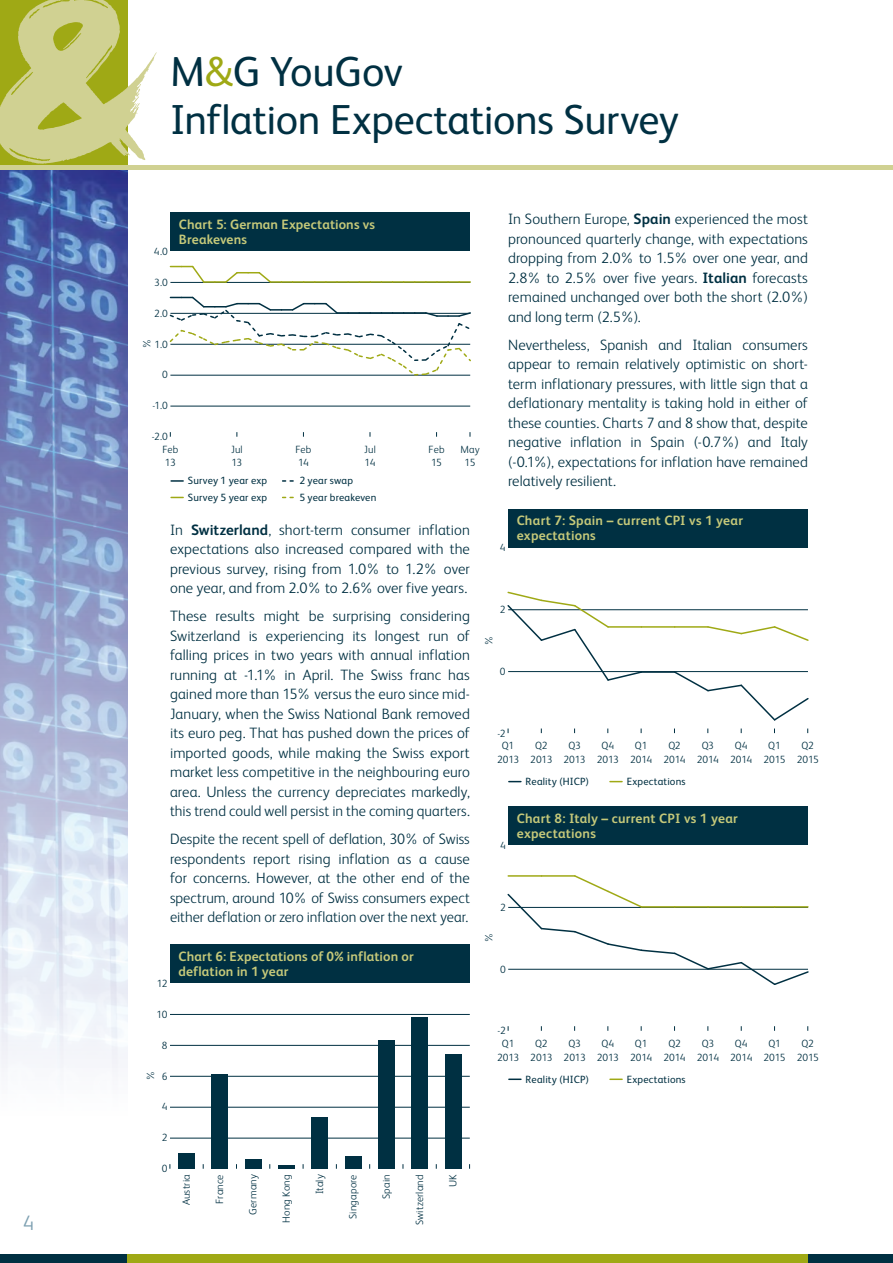
<style>
.page{position:relative;width:893px;height:1263px;background:#fff}
.page>*{position:absolute;margin:0;border:0;box-sizing:border-box;transform-origin:0 0}
.t1{font:42px "FS Albert";letter-spacing:-.01em;color:#003042}
.t2{font:300 21px "FS Albert";color:#7da0b1}
.Body_text_Bullets{font:300 15px/19.5px "FS Albert";letter-spacing:.005em;color:#003042;text-align:justify}
.t3{font:700 13.5px/15px "FS Albert";letter-spacing:.015em;color:#c6c97a}
.t4{font:300 10.5px/13.5px "FS Albert";letter-spacing:.005em;color:#003042;text-align:center}
.t5{font:10.5px "FS Albert";letter-spacing:.02em;color:#003042}
.s1{color:#9fa915}
.s2{font-weight:700}
</style>
<div class="page">
<hr style="left:0;top:166px;width:893px;height:4px;background:#d0d192">
<img style="left:0;top:170px;width:128px;height:902px">
<div style="left:0;top:1254px;width:893px;height:9px;background:#003042"></div>
<div style="left:128px;top:1254px;width:680px;height:9px;background:#9fa915"></div>
<svg style="left:0;top:0;width:157px;height:164px"></svg>
<hr style="left:170px;top:1138px;width:300px;height:1px;background:#003042">
<hr style="left:170px;top:1107px;width:300px;height:1px;background:#003042">
<hr style="left:170px;top:1076px;width:300px;height:1px;background:#003042">
<hr style="left:170px;top:1045px;width:300px;height:1px;background:#003042">
<hr style="left:170px;top:1014px;width:300px;height:1px;background:#003042">
<div style="left:170px;top:945px;width:300px;height:38px;background:#003042"></div>
<div style="left:178px;top:1153px;width:17px;height:16px;background:#003042"></div>
<div style="left:212px;top:1074px;width:16px;height:95px;background:#003042"></div>
<div style="left:245px;top:1159px;width:17px;height:10px;background:#003042"></div>
<hr style="left:278px;top:1166px;width:17px;height:3px;background:#003042">
<div style="left:312px;top:1118px;width:16px;height:51px;background:#003042"></div>
<div style="left:345px;top:1156px;width:16px;height:13px;background:#003042"></div>
<div style="left:378px;top:1040px;width:17px;height:129px;background:#003042"></div>
<div style="left:411px;top:1017px;width:17px;height:152px;background:#003042"></div>
<div style="left:445px;top:1054px;width:16px;height:115px;background:#003042"></div>
<hr style="left:508px;top:609px;width:300px;height:1px;background:#003042">
<div style="left:508px;top:509px;width:300px;height:38px;background:#003042"></div>
<svg style="left:509px;top:781px;width:12px;height:1px"></svg>
<svg style="left:610px;top:781px;width:12px;height:1px"></svg>
<hr style="left:641px;top:626px;width:34px;height:2px;background:#9fa915">
<hr style="left:675px;top:626px;width:33px;height:2px;background:#9fa915">
<svg style="left:706px;top:626px;width:103px;height:15px"></svg>
<svg style="left:507px;top:591px;width:136px;height:90px"></svg>
<hr style="left:641px;top:671px;width:34px;height:2px;background:#003042">
<svg style="left:673px;top:671px;width:136px;height:50px"></svg>
<div style="left:508px;top:807px;width:300px;height:38px;background:#003042"></div>
<svg style="left:509px;top:1078px;width:12px;height:2px"></svg>
<svg style="left:610px;top:1078px;width:12px;height:2px"></svg>
<svg style="left:507px;top:875px;width:302px;height:110px"></svg>
<hr style="left:170px;top:406px;width:300px;height:1px;background:#003042">
<div style="left:170px;top:213px;width:300px;height:38px;background:#003042"></div>
<svg style="left:171px;top:480px;width:12px;height:2px"></svg>
<svg style="left:283px;top:480px;width:11px;height:2px"></svg>
<svg style="left:171px;top:497px;width:12px;height:1px"></svg>
<svg style="left:170px;top:265px;width:300px;height:18px"></svg>
<svg style="left:169px;top:296px;width:302px;height:80px"></svg>
<h2 class="t2" style="left:23px;top:1211px;width:13px">4</h2>
<p class="t1" style="left:170px;top:48px;width:234px">M<span class="s1">&amp;</span>G YouGov</p>
<p class="t1" style="left:170px;top:96px;width:510px">Inflation Expectations Survey</p>
<p class="t4" style="left:154px;top:244px;width:15px">4.0</p>
<p class="t4" style="left:154px;top:275px;width:15px">3.0</p>
<p class="t4" style="left:154px;top:306px;width:15px">2.0</p>
<p class="t4" style="left:155px;top:337px;width:15px">1.0</p>
<p class="t4" style="left:140px;top:349px;width:12px;rotate:-90deg">%</p>
<p class="t4" style="left:162px;top:368px;width:7px">0</p>
<p class="t4" style="left:152px;top:399px;width:17px">-1.0</p>
<p class="t4" style="left:152px;top:430px;width:18px">-2.0</p>
<p class="t3" style="left:179px;top:217px;width:198px">Chart 5: German Expectations vs<br>Breakevens</p>
<p class="t4" style="left:162px;top:443px;width:17px;text-align:left">Feb<br>13</p>
<p class="t4" style="left:231px;top:443px;width:13px;text-align:left">Jul<br>13</p>
<p class="t4" style="left:295px;top:443px;width:17px;text-align:left">Feb<br>14</p>
<p class="t4" style="left:364px;top:443px;width:13px;text-align:left">Jul<br>14</p>
<p class="t4" style="left:429px;top:443px;width:17px;text-align:left">Feb<br>15</p>
<p class="t4" style="left:460px;top:443px;width:21px">May<br>15</p>
<p class="t5" style="left:188px;top:475px;width:81px">Survey 1 year exp</p>
<p class="t5" style="left:299px;top:475px;width:55px">2 year swap</p>
<p class="t5" style="left:188px;top:491px;width:81px">Survey 5 year exp</p>
<p class="t5" style="left:299px;top:491px;width:79px">5 year breakeven</p>
<p class="Body_text_Bullets" style="left:508px;top:209px;width:301px">In Southern Europe, <span class="s2">Spain</span> experienced the most pronounced quarterly change, with expectations dropping from 2.0% to 1.5% over one year, and 2.8% to 2.5% over five years. <span class="s2">Italian</span> forecasts remained unchanged over both the short (2.0%) and long term (2.5%).</p>
<p class="Body_text_Bullets" style="left:508px;top:335px;width:301px">Nevertheless, Spanish and Italian consumers appear to remain relatively optimistic on short&shy;term inflationary pressures, with little sign that a deflationary mentality is taking hold in either of these counties. Charts 7 and 8 show that, despite negative inflation in Spain (-0.7%) and Italy (-0.1%), expectations for inflation have remained relatively resilient.</p>
<p class="Body_text_Bullets" style="left:170px;top:520px;width:301px">In <span class="s2">Switzerland</span>, short-term consumer inflation expectations also increased compared with the previous survey, rising from 1.0% to 1.2% over one year, and from 2.0% to 2.6% over five years.</p>
<p class="Body_text_Bullets" style="left:170px;top:606px;width:301px">These results might be surprising considering Switzerland is experiencing its longest run of falling prices in two years with annual inflation running at -1.1% in April. The Swiss franc has gained more than 15% versus the euro since mid-January, when the Swiss National Bank removed its euro peg. That has pushed down the prices of imported goods, while making the Swiss export market less competitive in the neighbouring euro area. Unless the currency depreciates markedly, this trend could well persist in the coming quarters.</p>
<p class="Body_text_Bullets" style="left:170px;top:829px;width:301px">Despite the recent spell of deflation, 30% of Swiss respondents report rising inflation as a cause for concerns. However, at the other end of the spectrum, around 10% of Swiss consumers expect either deflation or zero inflation over the next year.</p>
<p class="t4" style="left:157px;top:976px;width:12px">12</p>
<p class="t4" style="left:156px;top:1007px;width:13px">10</p>
<p class="t4" style="left:162px;top:1038px;width:7px">8</p>
<p class="t4" style="left:144px;top:1081px;width:12px;rotate:-90deg">%</p>
<p class="t4" style="left:162px;top:1069px;width:7px">6</p>
<p class="t4" style="left:162px;top:1100px;width:7px">4</p>
<p class="t4" style="left:162px;top:1131px;width:7px">2</p>
<p class="t4" style="left:162px;top:1162px;width:7px">0</p>
<p class="t3" style="left:178px;top:949px;width:237px">Chart 6: Expectations of 0% inflation or deflation in 1 year</p>
<p class="t4" style="left:279px;top:1223px;width:50px;rotate:-90deg">Hong Kong</p>
<p class="t4" style="left:313px;top:1194px;width:21px;rotate:-90deg">Italy</p>
<p class="t4" style="left:346px;top:1219px;width:46px;rotate:-90deg">Singapore</p>
<p class="t4" style="left:446px;top:1187px;width:14px;rotate:-90deg">UK</p>
<p class="t4" style="left:180px;top:1205px;width:32px;rotate:-90deg">Austria</p>
<p class="t4" style="left:213px;top:1203px;width:31px;rotate:-90deg">France</p>
<p class="t4" style="left:246px;top:1215px;width:42px;rotate:-90deg">Germany</p>
<p class="t4" style="left:379px;top:1199px;width:26px;rotate:-90deg">Spain</p>
<p class="t4" style="left:413px;top:1225px;width:52px;rotate:-90deg">Switzerland</p>
<p class="t4" style="left:500px;top:541px;width:7px">4</p>
<p class="t3" style="left:517px;top:513px;width:228px">Chart 7: Spain – current CPI vs 1 year expectations</p>
<p class="t4" style="left:500px;top:603px;width:7px">2</p>
<p class="t4" style="left:482px;top:645px;width:12px;rotate:-90deg">%</p>
<p class="t4" style="left:500px;top:664px;width:7px">0</p>
<p class="t4" style="left:497px;top:726px;width:10px">-2</p>
<p class="t4" style="left:497px;top:739px;width:24px">Q1<br>2013</p>
<p class="t4" style="left:563px;top:739px;width:24px">Q3<br>2013</p>
<p class="t4" style="left:597px;top:739px;width:24px">Q4<br>2013</p>
<p class="t4" style="left:530px;top:739px;width:24px">Q2<br>2013</p>
<p class="t4" style="left:630px;top:739px;width:24px">Q1<br>2014</p>
<p class="t4" style="left:697px;top:739px;width:24px">Q3<br>2014</p>
<p class="t4" style="left:730px;top:739px;width:24px">Q4<br>2014</p>
<p class="t4" style="left:663px;top:739px;width:24px">Q2<br>2014</p>
<p class="t4" style="left:797px;top:739px;width:24px">Q2<br>2015</p>
<p class="t4" style="left:763px;top:739px;width:24px">Q1<br>2015</p>
<p class="t4" style="left:500px;top:838px;width:7px">4</p>
<p class="t5" style="left:526px;top:776px;width:65px">Reality (HICP)</p>
<p class="t5" style="left:627px;top:776px;width:60px">Expectations</p>
<p class="t3" style="left:517px;top:811px;width:223px">Chart 8: Italy – current CPI vs 1 year expectations</p>
<p class="t4" style="left:500px;top:900px;width:7px">2</p>
<p class="t4" style="left:482px;top:943px;width:12px;rotate:-90deg">%</p>
<p class="t4" style="left:500px;top:962px;width:7px">0</p>
<p class="t4" style="left:498px;top:1024px;width:10px">-2</p>
<p class="t4" style="left:497px;top:1037px;width:24px">Q1<br>2013</p>
<p class="t4" style="left:564px;top:1037px;width:24px">Q3<br>2013</p>
<p class="t4" style="left:597px;top:1037px;width:24px">Q4<br>2013</p>
<p class="t4" style="left:530px;top:1037px;width:24px">Q2<br>2013</p>
<p class="t4" style="left:630px;top:1037px;width:24px">Q1<br>2014</p>
<p class="t4" style="left:697px;top:1037px;width:24px">Q3<br>2014</p>
<p class="t4" style="left:730px;top:1037px;width:24px">Q4<br>2014</p>
<p class="t4" style="left:663px;top:1037px;width:24px">Q2<br>2014</p>
<p class="t4" style="left:797px;top:1037px;width:24px">Q2<br>2015</p>
<p class="t4" style="left:763px;top:1037px;width:24px">Q1<br>2015</p>
<p class="t5" style="left:526px;top:1073px;width:65px">Reality (HICP)</p>
<p class="t5" style="left:627px;top:1073px;width:60px">Expectations</p>
</div>
